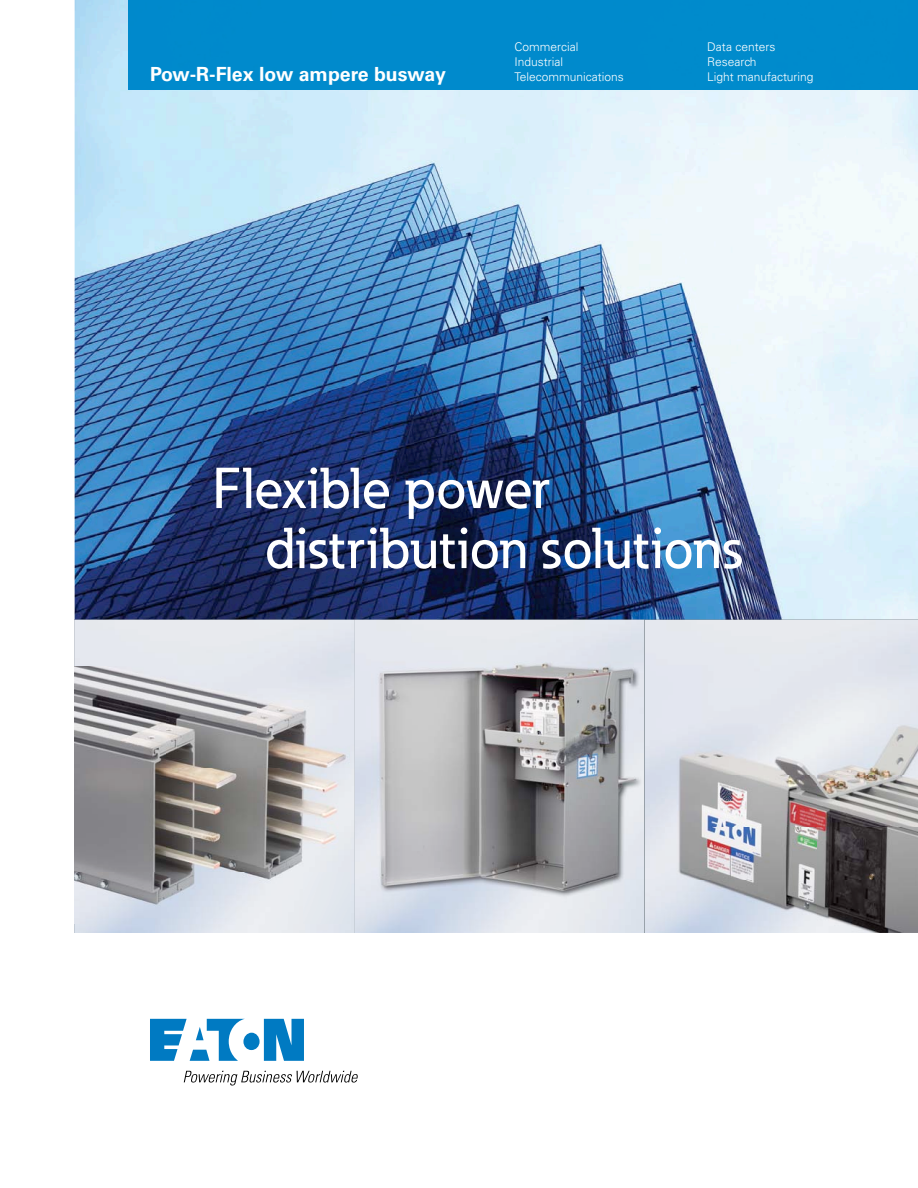
<style>
.page{position:relative;width:918px;height:1188px;background:#fff}
.page>*{position:absolute;margin:0;border:0;box-sizing:border-box;transform-origin:0 0}
.t1{font:500 57px/60px "Eaton";color:#fff}
.t2{font:700 19.5px "Univers LT Std";color:#fff}
.t3{font:300 12px/15px "Univers LT Std";color:#fff}
</style>
<div class="page">
<img style="left:74px;top:0;width:844px;height:933px">
<svg style="left:355px;top:620px;width:290px;height:313px;background:#dfe4ec"></svg>
<div style="left:645px;top:620px;width:273px;height:313px;background:#e4e8ee"></div>
<img style="left:666px;top:725px;width:252px;height:207px">
<img style="left:75px;top:666px;width:275px;height:257px">
<img style="left:372px;top:650px;width:272px;height:258px">
<div style="left:129px;top:0;width:789px;height:90px;background:#008acc"></div>
<svg style="left:150px;top:1019px;width:154px;height:42px"></svg>
<svg style="left:184px;top:1071px;width:174px;height:15px"></svg>
<h2 class="t2" style="left:150px;top:63px;width:297px">Pow-R-Flex low ampere busway</h2>
<p class="t3" style="left:514px;top:39px;width:111px">Commercial<br>Industrial<br>Telecommunications</p>
<p class="t3" style="left:707px;top:39px;width:108px">Data centers<br>Research<br>Light manufacturing</p>
<h1 class="t1" style="left:265px;top:458px;width:478px;text-indent:-52px">Flexible power distribution solutions</h1>
</div>
